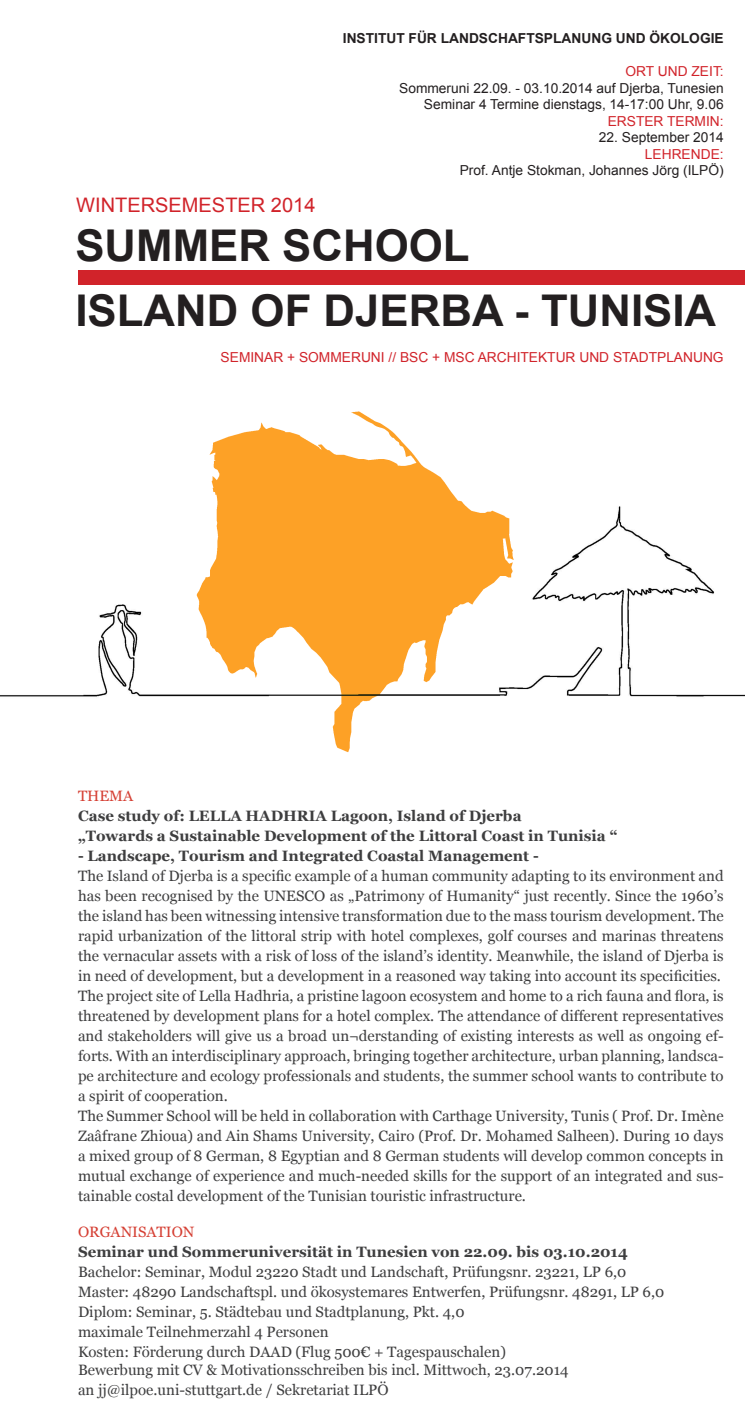
<style>
.page{position:relative;width:745px;height:1418px;background:#fff}
.page>*{position:absolute;margin:0;border:0;box-sizing:border-box;transform-origin:0 0}
.t1{font:700 43.75px "Arial";color:#231f20}
.Flieﬂtext{font:20px "Arial";color:#d1232a}
.t2{font:15px/20px "Georgia";color:#3e3e3f;text-align:justify}
.t3{font:700 15px "Georgia";color:#3e3e3f}
.t4{font:15px "Georgia";color:#d53f33}
.Infos{font:13.75px/16.5px "Arial";color:#231f20;text-align:right}
.Flieﬂtext-2{font:13.75px "Arial";color:#d1232a}
.Infos-2{font:700 13.75px "Arial";color:#231f20}
.Infos-3{font:13.75px "Arial";color:#d1232a}
.s1{color:#d1232a}
</style>
<div class="page">
<img style="left:0;top:411px;width:744px;height:341px">
<div style="left:78px;top:270px;width:666px;height:15px;background:#d1232a"></div>
<p class="Flieﬂtext" style="left:76px;top:192px;width:240px">WINTERSEMESTER 2014</p>
<p class="Infos-2" style="left:342px;top:29px;width:382px">INSTITUT FÜR LANDSCHAFTSPLANUNG UND ÖKOLOGIE</p>
<p class="Infos" style="left:399px;top:63px;width:326px"><span class="s1">ORT UND ZEIT:<br></span>Sommeruni 22.09. - 03.10.2014 auf Djerba, Tunesien</p>
<p class="Infos" style="left:423px;top:96px;width:301px">Seminar 4 Termine dienstags, 14-17:00 Uhr, 9.06</p>
<p class="Infos-3" style="left:607px;top:112px;width:117px">ERSTER TERMIN:</p>
<p class="Infos" style="left:598px;top:129px;width:126px">22. September 2014</p>
<p class="Infos" style="left:459px;top:146px;width:265px"><span class="s1">LEHRENDE:<br></span>Prof. Antje Stokman, Johannes Jörg (ILPÖ)</p>
<p class="t1" style="left:75px;top:217px;width:395px">SUMMER SCHOOL</p>
<p class="t1" style="left:75px;top:282px;width:642px">ISLAND OF DJERBA - TUNISIA</p>
<p class="Flieﬂtext-2" style="left:220px;top:348px;width:504px">SEMINAR + SOMMERUNI // BSC + MSC ARCHITEKTUR UND STADTPLANUNG</p>
<p class="t4" style="left:78px;top:787px;width:56px">THEMA</p>
<p class="t3" style="left:78px;top:806px;width:445px">Case study of: LELLA HADHRIA Lagoon, Island of Djerba</p>
<p class="t3" style="left:78px;top:826px;width:540px">„Towards a Sustainable Development of the Littoral Coast in Tunisia “</p>
<p class="t3" style="left:78px;top:846px;width:462px">- Landscape, Tourism and Integrated Coastal Management -</p>
<p class="t2" style="left:78px;top:866px;width:646px">The Island of Djerba is a specific example of a human community adapting to its environment and has been recognised by the UNESCO as „Patrimony of Humanity“ just recently. Since the 1960’s the island has been witnessing intensive transformation due to the mass tourism development. The rapid urbanization of the littoral strip with hotel complexes, golf courses and marinas threatens the vernacular assets with a risk of loss of the island’s identity. Meanwhile, the island of Djerba is in need of development, but a development in a reasoned way taking into account its specificities.</p>
<p class="t2" style="left:78px;top:986px;width:646px">The project site of Lella Hadhria, a pristine lagoon ecosystem and home to a rich fauna and flora, is threatened by development plans for a hotel complex. The attendance of different representatives and stakeholders will give us a broad un¬derstanding of existing interests as well as ongoing ef&shy;forts. With an interdisciplinary approach, bringing together architecture, urban planning, landsca&shy;pe architecture and ecology professionals and students, the summer school wants to contribute to a spirit of cooperation.</p>
<p class="t2" style="left:78px;top:1106px;width:646px">The Summer School will be held in collaboration with Carthage University, Tunis ( Prof. Dr. Imène Zaâfrane Zhioua) and Ain Shams University, Cairo (Prof. Dr. Mohamed Salheen). During 10 days a mixed group of 8 German, 8 Egyptian and 8 German students will develop common concepts in mutual exchange of experience and much-needed skills for the support of an integrated and sus&shy;tainable costal development of the Tunisian touristic infrastructure.</p>
<p class="t4" style="left:78px;top:1222px;width:118px">ORGANISATION</p>
<p class="t3" style="left:78px;top:1242px;width:551px">Seminar und Sommeruniversität in Tunesien von 22.09. bis 03.10.2014</p>
<p class="t2" style="left:78px;top:1261px;width:549px">Bachelor: Seminar, Modul 23220 Stadt und Landschaft, Prüfungsnr. 23221, LP 6,0</p>
<p class="t2" style="left:78px;top:1281px;width:587px">Master: 48290 Landschaftspl. und ökosystemares Entwerfen, Prüfungsnr. 48291, LP 6,0</p>
<p class="t2" style="left:78px;top:1301px;width:388px">Diplom: Seminar, 5. Städtebau und Stadtplanung, Pkt. 4,0</p>
<p class="t2" style="left:78px;top:1321px;width:252px">maximale Teilnehmerzahl 4 Personen</p>
<p class="t2" style="left:78px;top:1341px;width:429px">Kosten: Förderung durch DAAD (Flug 500€ + Tagespauschalen)</p>
<p class="t2" style="left:78px;top:1359px;width:492px">Bewerbung mit CV &amp; Motivationsschreiben bis incl. Mittwoch, 23.07.2014</p>
<p class="t2" style="left:78px;top:1379px;width:312px">an jj@ilpoe.uni-stuttgart.de / Sekretariat ILPÖ</p>
</div>
